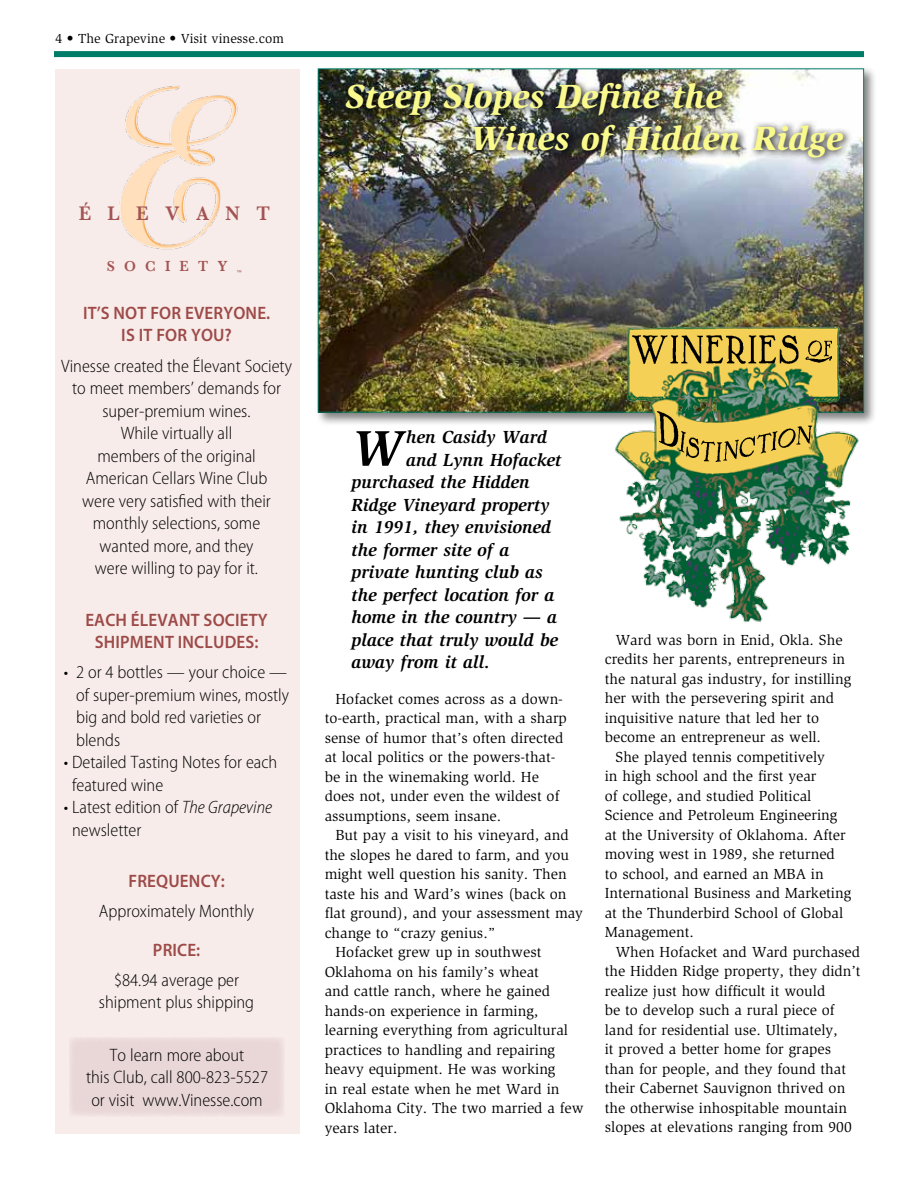
<style>
.page{position:relative;width:918px;height:1188px;background:#fff}
.page>*{position:absolute;margin:0;border:0;box-sizing:border-box;transform-origin:0 0}
.t1{font:italic 700 51.6px "Slimbach Std";color:#000}
.t2{font:italic 900 34.5px/42px "Slimbach Std";color:#f9f98e}
.t3{font:600 20.1px "Baskerville";letter-spacing:.855em;color:#a25352;scale:.95 1}
.t4{font:300 semi-condensed 18px/22.5px "Myriad Pro";color:#000;text-align:center}
.t5{font:italic 700 18px "Slimbach Std";color:#000}
.t6{font:600 18px/22.5px "Myriad Pro";letter-spacing:.01em;color:#9d4a48;text-align:center;scale:.95 1}
.t7{font:15px/19.5px "Slimbach Std";color:#000}
.t8{font:600 15px "Baskerville";letter-spacing:.65em;color:#a25352;scale:.95 1}
.t9{font:13.5px "Slimbach Std";color:#000}
.t10{font:5.25px "Helvetica LT Std";color:#a25352;scale:.95 1}
.s1{font-style:italic}
</style>
<div class="page">
<div style="left:54px;top:51px;width:810px;height:6px;background:#007d68"></div>
<div style="left:55px;top:69px;width:244px;height:1064px;background:#f7ece9"></div>
<div style="left:69px;top:1037px;width:216px;height:80px;background:#e9d7d7"></div>
<img style="left:119px;top:86px;width:119px;height:164px">
<div style="left:315px;top:66px;width:563px;height:360px;background:#000;opacity:.5"></div>
<img style="left:320px;top:70px;width:542px;height:341px">
<img style="left:340px;top:76px;width:512px;height:91px">
<img style="left:612px;top:322px;width:248px;height:300px">
<img style="left:632px;top:335px;width:200px;height:126px">
<p class="t9" style="left:56px;top:31px;width:230px">4 • The Grapevine • Visit vinesse.com</p>
<h3 class="t3" style="left:79px;top:202px;width:203px">ÉLEVANT</h3>
<p class="t8" style="left:107px;top:257px;width:93px">SOCIET</p>
<p class="t8" style="left:218px;top:257px;width:12px">Y</p>
<p class="t10" style="left:237px;top:269px;width:7px">™</p>
<p class="t6" style="left:83px;top:302px;width:198px">IT’S NOT FOR EVERYONE.<br>IS IT FOR YOU?</p>
<p class="t4" style="left:61px;top:355px;width:232px">Vinesse created the Élevant Society to meet members’ demands for super-premium wines.<br>While virtually all<br>members of the original<br>American Cellars Wine Club<br>were very satisfied with their monthly selections, some<br>wanted more, and they<br>were willing to pay for it.</p>
<p class="t6" style="left:85px;top:609px;width:194px">EACH ÉLEVANT SOCIETY<br>SHIPMENT INCLUDES:</p>
<p class="t4" style="left:76px;top:661px;width:215px;text-align:left;text-indent:-12px">• 2 or 4 bottles — your choice — of super-premium wines, mostly big and bold red varieties or blends</p>
<p class="t4" style="left:72px;top:751px;width:207px;text-align:left;text-indent:-8px">• Detailed Tasting Notes for each featured wine</p>
<p class="t4" style="left:72px;top:796px;width:202px;text-align:left;text-indent:-8px">• Latest edition of <span class="s1">The Grapevine </span>newsletter</p>
<p class="t6" style="left:128px;top:870px;width:103px">FREQUENCY:</p>
<p class="t4" style="left:99px;top:900px;width:157px">Approximately Monthly</p>
<p class="t6" style="left:153px;top:939px;width:51px">PRICE:</p>
<p class="t4" style="left:99px;top:969px;width:157px">$84.94 average per shipment plus shipping</p>
<p class="t4" style="left:86px;top:1044px;width:184px">To learn more about<br>this Club, call 800-823-5527 or visit www.Vinesse.com</p>
<h2 class="t2" style="left:469px;top:75px;width:376px;text-indent:-124px">Steep Slopes Define the<br>Wines of Hidden Ridge</h2>
<h1 class="t1" style="left:352px;top:418px;width:53px">W</h1>
<p class="t5" style="left:406px;top:427px;width:142px">hen Casidy Ward</p>
<p class="t5" style="left:406px;top:449px;width:157px">and Lynn Hofacket</p>
<p class="t5" style="left:352px;top:472px;width:180px">purchased the Hidden</p>
<p class="t5" style="left:352px;top:494px;width:199px">Ridge Vineyard property</p>
<p class="t5" style="left:352px;top:517px;width:201px">in 1991, they envisioned</p>
<p class="t5" style="left:352px;top:539px;width:159px">the former site of a</p>
<p class="t5" style="left:352px;top:562px;width:193px">private hunting club as</p>
<p class="t5" style="left:352px;top:584px;width:204px">the perfect location for a</p>
<p class="t5" style="left:352px;top:607px;width:207px">home in the country — a</p>
<p class="t5" style="left:352px;top:629px;width:208px">place that truly would be</p>
<p class="t5" style="left:352px;top:652px;width:140px">away from it all.</p>
<p class="t7" style="left:325px;top:689px;width:244px;text-indent:11px">Hofacket comes across as a down&shy;to-earth, practical man, with a sharp sense of humor that’s often directed at local politics or the powers-that&shy;be in the winemaking world. He does not, under even the wildest of assumptions, seem insane.</p>
<p class="t7" style="left:335px;top:826px;width:235px">But pay a visit to his vineyard, and</p>
<p class="t7" style="left:325px;top:845px;width:246px">the slopes he dared to farm, and you</p>
<p class="t7" style="left:325px;top:865px;width:244px">might well question his sanity. Then</p>
<p class="t7" style="left:325px;top:884px;width:243px">taste his and Ward’s wines (back on</p>
<p class="t7" style="left:325px;top:904px;width:260px">flat ground), and your assessment may</p>
<p class="t7" style="left:325px;top:923px;width:172px">change to “crazy genius.”</p>
<p class="t7" style="left:335px;top:943px;width:208px">Hofacket grew up in southwest</p>
<p class="t7" style="left:325px;top:962px;width:216px">Oklahoma on his family’s wheat</p>
<p class="t7" style="left:325px;top:982px;width:227px">and cattle ranch, where he gained</p>
<p class="t7" style="left:325px;top:1001px;width:215px">hands-on experience in farming,</p>
<p class="t7" style="left:325px;top:1021px;width:245px">learning everything from agricultural</p>
<p class="t7" style="left:325px;top:1040px;width:232px">practices to handling and repairing</p>
<p class="t7" style="left:325px;top:1060px;width:232px">heavy equipment. He was working</p>
<p class="t7" style="left:325px;top:1079px;width:236px">in real estate when he met Ward in</p>
<p class="t7" style="left:325px;top:1099px;width:261px">Oklahoma City. The two married a few</p>
<p class="t7" style="left:325px;top:1118px;width:74px">years later.</p>
<p class="t7" style="left:616px;top:630px;width:228px">Ward was born in Enid, Okla. She</p>
<p class="t7" style="left:605px;top:650px;width:242px">credits her parents, entrepreneurs in</p>
<p class="t7" style="left:605px;top:669px;width:248px">the natural gas industry, for instilling</p>
<p class="t7" style="left:605px;top:689px;width:231px">her with the persevering spirit and</p>
<p class="t7" style="left:605px;top:708px;width:216px">inquisitive nature that led her to</p>
<p class="t7" style="left:605px;top:728px;width:218px">become an entrepreneur as well.</p>
<p class="t7" style="left:616px;top:747px;width:211px">She played tennis competitively</p>
<p class="t7" style="left:605px;top:767px;width:213px">in high school and the first year</p>
<p class="t7" style="left:605px;top:786px;width:208px">of college, and studied Political</p>
<p class="t7" style="left:605px;top:806px;width:234px">Science and Petroleum Engineering</p>
<p class="t7" style="left:605px;top:825px;width:242px">at the University of Oklahoma. After</p>
<p class="t7" style="left:605px;top:845px;width:232px">moving west in 1989, she returned</p>
<p class="t7" style="left:605px;top:864px;width:220px">to school, and earned an MBA in</p>
<p class="t7" style="left:605px;top:884px;width:248px">International Business and Marketing</p>
<p class="t7" style="left:605px;top:903px;width:240px">at the Thunderbird School of Global</p>
<p class="t7" style="left:605px;top:923px;width:91px">Management.</p>
<p class="t7" style="left:616px;top:942px;width:246px">When Hofacket and Ward purchased</p>
<p class="t7" style="left:605px;top:962px;width:257px">the Hidden Ridge property, they didn’t</p>
<p class="t7" style="left:605px;top:981px;width:222px">realize just how difficult it would</p>
<p class="t7" style="left:605px;top:1001px;width:231px">be to develop such a rural piece of</p>
<p class="t7" style="left:605px;top:1020px;width:234px">land for residential use. Ultimately,</p>
<p class="t7" style="left:605px;top:1040px;width:228px">it proved a better home for grapes</p>
<p class="t7" style="left:605px;top:1059px;width:243px">than for people, and they found that</p>
<p class="t7" style="left:605px;top:1079px;width:242px">their Cabernet Sauvignon thrived on</p>
<p class="t7" style="left:605px;top:1098px;width:244px">the otherwise inhospitable mountain</p>
<p class="t7" style="left:605px;top:1118px;width:249px">slopes at elevations ranging from 900</p>
</div>
